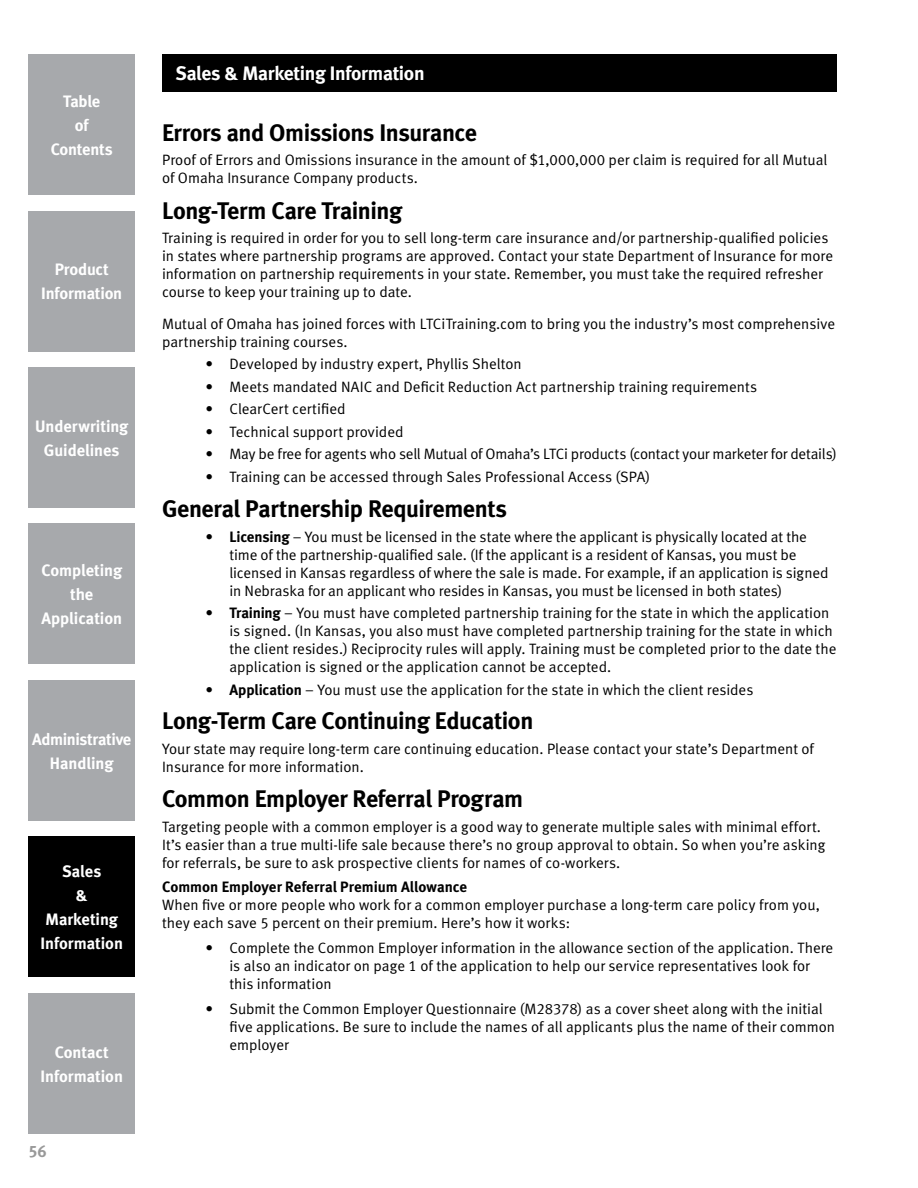
<style>
.page{position:relative;width:918px;height:1188px;background:#fff}
.page>*{position:absolute;margin:0;border:0;box-sizing:border-box;transform-origin:0 0}
.t1{font:24px "Meta Bold LF";letter-spacing:-.02em;color:#000}
.t2{font:19.5px "Meta Bold LF";letter-spacing:-.02em;color:#fff}
.t3{font:16.5px/24px "Meta Bold LF";letter-spacing:-.005em;color:#fff;text-align:center}
.t4{font:16.5px "Meta Bold LF";color:#999}
.t5{font:15px/18px "Meta Normal LF";color:#000}
.t6{font:15px "Meta Bold LF";color:#000}
.s1{font-family:"Meta Bold LF"}
</style>
<div class="page">
<div style="left:162px;top:54px;width:675px;height:37px;background:#000"></div>
<div style="left:28px;top:211px;width:107px;height:141px;background:#a7a9ac"></div>
<div style="left:28px;top:367px;width:107px;height:141px;background:#a7a9ac"></div>
<div style="left:28px;top:523px;width:107px;height:141px;background:#a7a9ac"></div>
<div style="left:28px;top:680px;width:107px;height:141px;background:#a7a9ac"></div>
<div style="left:28px;top:836px;width:107px;height:141px;background:#000"></div>
<div style="left:28px;top:993px;width:107px;height:141px;background:#a7a9ac"></div>
<div style="left:28px;top:54px;width:107px;height:141px;background:#a7a9ac"></div>
<p class="t3" style="left:51px;top:89px;width:64px">Table<br>of<br>Contents</p>
<p class="t3" style="left:41px;top:258px;width:82px">Product<br>Information</p>
<p class="t3" style="left:35px;top:414px;width:95px">Underwriting<br>Guidelines</p>
<p class="t3" style="left:41px;top:558px;width:82px">Completing the<br>Application</p>
<p class="t3" style="left:32px;top:727px;width:101px">Administrative<br>Handling</p>
<p class="t3" style="left:40px;top:859px;width:84px">Sales<br>&amp;<br>Marketing<br>Information</p>
<p class="t3" style="left:40px;top:1040px;width:84px">Contact<br>Information</p>
<p class="t4" style="left:28px;top:1141px;width:20px">56</p>
<h2 class="t2" style="left:176px;top:62px;width:251px">Sales &amp; Marketing Information</h2>
<h1 class="t1" style="left:162px;top:118px;width:316px">Errors and Omissions Insurance</h1>
<p class="t5" style="left:162px;top:151px;width:667px">Proof of Errors and Omissions insurance in the amount of $1,000,000 per claim is required for all Mutual of Omaha Insurance Company products.</p>
<h1 class="t1" style="left:162px;top:196px;width:242px">Long-Term Care Training</h1>
<p class="t5" style="left:162px;top:229px;width:673px">Training is required in order for you to sell long-term care insurance and/or partnership-qualified policies in states where partnership programs are approved. Contact your state Department of Insurance for more information on partnership requirements in your state. Remember, you must take the required refresher course to keep your training up to date.</p>
<p class="t5" style="left:162px;top:314px;width:675px">Mutual of Omaha has joined forces with LTCiTraining.com to bring you the industry’s most comprehensive partnership training courses.</p>
<p class="t5" style="left:206px;top:355px;width:318px">• Developed by industry expert, Phyllis Shelton</p>
<p class="t5" style="left:206px;top:377px;width:553px">• Meets mandated NAIC and Deficit Reduction Act partnership training requirements</p>
<p class="t5" style="left:206px;top:400px;width:142px">• ClearCert certified</p>
<p class="t5" style="left:206px;top:422px;width:200px">• Technical support provided</p>
<p class="t5" style="left:206px;top:445px;width:633px">• May be free for agents who sell Mutual of Omaha’s LTCi products (contact your marketer for details)</p>
<p class="t5" style="left:206px;top:467px;width:446px">• Training can be accessed through Sales Professional Access (SPA)</p>
<h1 class="t1" style="left:162px;top:494px;width:347px">General Partnership Requirements</h1>
<p class="t5" style="left:230px;top:527px;width:600px;text-indent:-24px">• <span class="s1">Licensing</span> – You must be licensed in the state where the applicant is physically located at the time of the partnership-qualified sale. (If the applicant is a resident of Kansas, you must be licensed in Kansas regardless of where the sale is made. For example, if an application is signed in Nebraska for an applicant who resides in Kansas, you must be licensed in both states)</p>
<p class="t5" style="left:230px;top:604px;width:608px;text-indent:-24px">• <span class="s1">Training</span> – You must have completed partnership training for the state in which the application is signed. (In Kansas, you also must have completed partnership training for the state in which the client resides.) Reciprocity rules will apply. Training must be completed prior to the date the application is signed or the application cannot be accepted.</p>
<p class="t5" style="left:206px;top:680px;width:549px">• <span class="s1">Application</span> – You must use the application for the state in which the client resides</p>
<h1 class="t1" style="left:162px;top:707px;width:373px">Long-Term Care Continuing Education</h1>
<p class="t5" style="left:162px;top:739px;width:654px">Your state may require long-term care continuing education. Please contact your state’s Department of<br>Insurance for more information.</p>
<h1 class="t1" style="left:162px;top:784px;width:363px">Common Employer Referral Program</h1>
<p class="t5" style="left:162px;top:817px;width:665px">Targeting people with a common employer is a good way to generate multiple sales with minimal effort.<br>It’s easier than a true multi-life sale because there’s no group approval to obtain. So when you’re asking for referrals, be sure to ask prospective clients for names of co-workers.</p>
<p class="t6" style="left:162px;top:878px;width:307px">Common Employer Referral Premium Allowance</p>
<p class="t5" style="left:162px;top:896px;width:660px">When five or more people who work for a common employer purchase a long-term care policy from you, they each save 5 percent on their premium. Here’s how it works:</p>
<p class="t5" style="left:230px;top:939px;width:605px;text-indent:-24px">• Complete the Common Employer information in the allowance section of the application. There is also an indicator on page 1 of the application to help our service representatives look for this information</p>
<p class="t5" style="left:230px;top:1000px;width:607px;text-indent:-24px">• Submit the Common Employer Questionnaire (M28378) as a cover sheet along with the initial five applications. Be sure to include the names of all applicants plus the name of their common employer</p>
</div>
